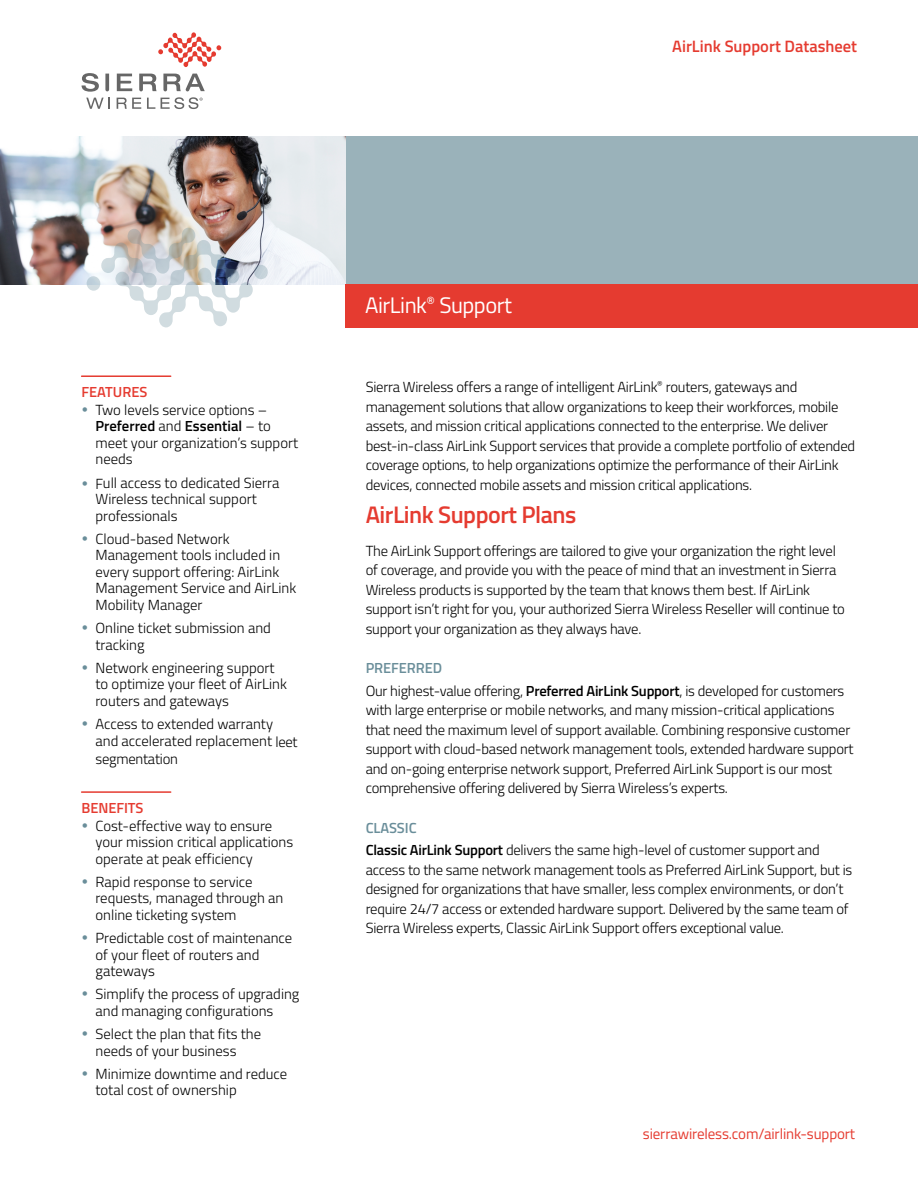
<style>
.page{position:relative;width:918px;height:1188px;background:#fff}
.page>*{position:absolute;margin:0;border:0;box-sizing:border-box;transform-origin:0 0}
.t1{font:600 24px "Titillium Web";letter-spacing:-.02em;color:#e53b30}
.t2{font:22.5px "Titillium Web";letter-spacing:-.02em;color:#fff}
.t3{font:600 16.5px "Titillium Web";color:#e53b30}
.t4{font:15px "Titillium Web";letter-spacing:-.01em;color:#e53b30}
.t5{font:300 14.7px/16.5px "Titillium Web";letter-spacing:-.015em;color:#000}
.t6{font:600 14.7px "Titillium Web";letter-spacing:-.005em;color:#e53b30}
.s1{color:#6a8e9a}
.s2{font-weight:600}
.s3{font-weight:600;color:#6a8e9a}
</style>
<div class="page">
<hr style="left:82px;top:375px;width:89px;height:2px;background:#e53b30">
<hr style="left:82px;top:791px;width:89px;height:2px;background:#e53b30">
<div style="left:0;top:137px;width:918px;height:147px;background:#9ab2ba"></div>
<img style="left:0;top:137px;width:346px;height:147px">
<svg style="left:81px;top:227px;width:187px;height:101px"></svg>
<div style="left:346px;top:284px;width:572px;height:43px;background:#e53b30"></div>
<svg style="left:86px;top:98px;width:24px;height:11px"></svg>
<svg style="left:117px;top:98px;width:24px;height:11px"></svg>
<svg style="left:147px;top:98px;width:8px;height:11px"></svg>
<svg style="left:82px;top:73px;width:17px;height:19px"></svg>
<svg style="left:105px;top:74px;width:4px;height:17px"></svg>
<svg style="left:117px;top:74px;width:15px;height:17px"></svg>
<svg style="left:163px;top:74px;width:42px;height:17px"></svg>
<svg style="left:139px;top:74px;width:18px;height:17px"></svg>
<svg style="left:158px;top:32px;width:63px;height:35px"></svg>
<svg style="left:161px;top:97px;width:42px;height:12px"></svg>
<p class="t3" style="left:672px;top:33px;width:187px">AirLink Support Datasheet</p>
<p class="t6" style="left:82px;top:381px;width:67px">FEATURES</p>
<p class="t5" style="left:96px;top:401px;width:204px;text-indent:-14px"><span class="s1">•</span> Two levels service options –<br><span class="s2">Preferred</span> and <span class="s2">Essential</span> – to meet your organization’s support needs</p>
<p class="t5" style="left:96px;top:473px;width:186px;text-indent:-14px"><span class="s1">•</span> Full access to dedicated Sierra<br>Wireless technical support professionals</p>
<p class="t5" style="left:96px;top:530px;width:202px;text-indent:-14px"><span class="s1">•</span> Cloud-based Network<br>Management tools included in every support offering: AirLink<br>Management Service and AirLink<br>Mobility Manager</p>
<p class="t5" style="left:96px;top:619px;width:177px;text-indent:-14px"><span class="s1">•</span> Online ticket submission and tracking</p>
<p class="t5" style="left:96px;top:659px;width:193px;text-indent:-14px"><span class="s1">•</span> Network engineering support to optimize your fleet of AirLink routers and gateways</p>
<p class="t5" style="left:96px;top:715px;width:204px;text-indent:-14px"><span class="s1">•</span> Access to extended warranty and accelerated replacement leet</p>
<p class="t5" style="left:96px;top:749px;width:84px">segmentation</p>
<p class="t6" style="left:82px;top:797px;width:63px">BENEFITS</p>
<p class="t5" style="left:96px;top:817px;width:199px;text-indent:-14px"><span class="s1">•</span> Cost-effective way to ensure your mission critical applications operate at peak efficiency</p>
<p class="t5" style="left:96px;top:873px;width:189px;text-indent:-14px"><span class="s1">•</span> Rapid response to service requests, managed through an online ticketing system</p>
<p class="t5" style="left:96px;top:929px;width:198px;text-indent:-14px"><span class="s1">•</span> Predictable cost of maintenance of your fleet of routers and gateways</p>
<p class="t5" style="left:96px;top:985px;width:205px;text-indent:-14px"><span class="s1">•</span> Simplify the process of upgrading and managing configurations</p>
<p class="t5" style="left:96px;top:1025px;width:167px;text-indent:-14px"><span class="s1">•</span> Select the plan that fits the needs of your business</p>
<p class="t5" style="left:96px;top:1065px;width:193px;text-indent:-14px"><span class="s1">•</span> Minimize downtime and reduce total cost of ownership</p>
<h2 class="t2" style="left:365px;top:289px;width:148px">AirLink<sup>®</sup> Support</h2>
<h2 class="t2" style="left:365px;top:289px;width:137px">S erra Wireless</h2>
<p class="t5" style="left:366px;top:376px;width:491px;line-height:19.5px">Sierra Wireless offers a range of intelligent AirLink<sup>®</sup> routers, gateways and management solutions that allow organizations to keep their workforces, mobile assets, and mission critical applications connected to the enterprise. We deliver best-in-class AirLink Support services that provide a complete portfolio of extended coverage options, to help organizations optimize the performance of their AirLink devices, connected mobile assets and mission critical applications.</p>
<h1 class="t1" style="left:366px;top:496px;width:212px">AirLink Support Plans</h1>
<p class="t5" style="left:366px;top:540px;width:481px;line-height:19.5px">The AirLink Support offerings are tailored to give your organization the right level of coverage, and provide you with the peace of mind that an investment in Sierra Wireless products is supported by the team that knows them best. If AirLink support isn’t right for you, your authorized Sierra Wireless Reseller will continue to support your organization as they always have.</p>
<p class="t5" style="left:366px;top:656px;width:480px;line-height:22.5px"><span class="s3">PREFERRED<br></span>Our highest-value offering, <span class="s2">Preferred AirLink Support</span>, is developed for customers</p>
<p class="t5" style="left:366px;top:700px;width:489px;line-height:19.5px">with large enterprise or mobile networks, and many mission-critical applications that need the maximum level of support available. Combining responsive customer support with cloud-based network management tools, extended hardware support and on-going enterprise network support, Preferred AirLink Support is our most comprehensive offering delivered by Sierra Wireless’s experts.</p>
<p class="t5" style="left:366px;top:816px;width:456px;line-height:22.5px"><span class="s3">CLASSIC<br></span><span class="s2">Classic AirLink Support</span> delivers the same high-level of customer support and</p>
<p class="t5" style="left:366px;top:859px;width:488px;line-height:19.5px">access to the same network management tools as Preferred AirLink Support, but is designed for organizations that have smaller, less complex environments, or don’t require 24/7 access or extended hardware support. Delivered by the same team of Sierra Wireless experts, Classic AirLink Support offers exceptional value.</p>
<p class="t4" style="left:643px;top:1123px;width:214px">sierrawireless.com/airlink-support</p>
</div>
